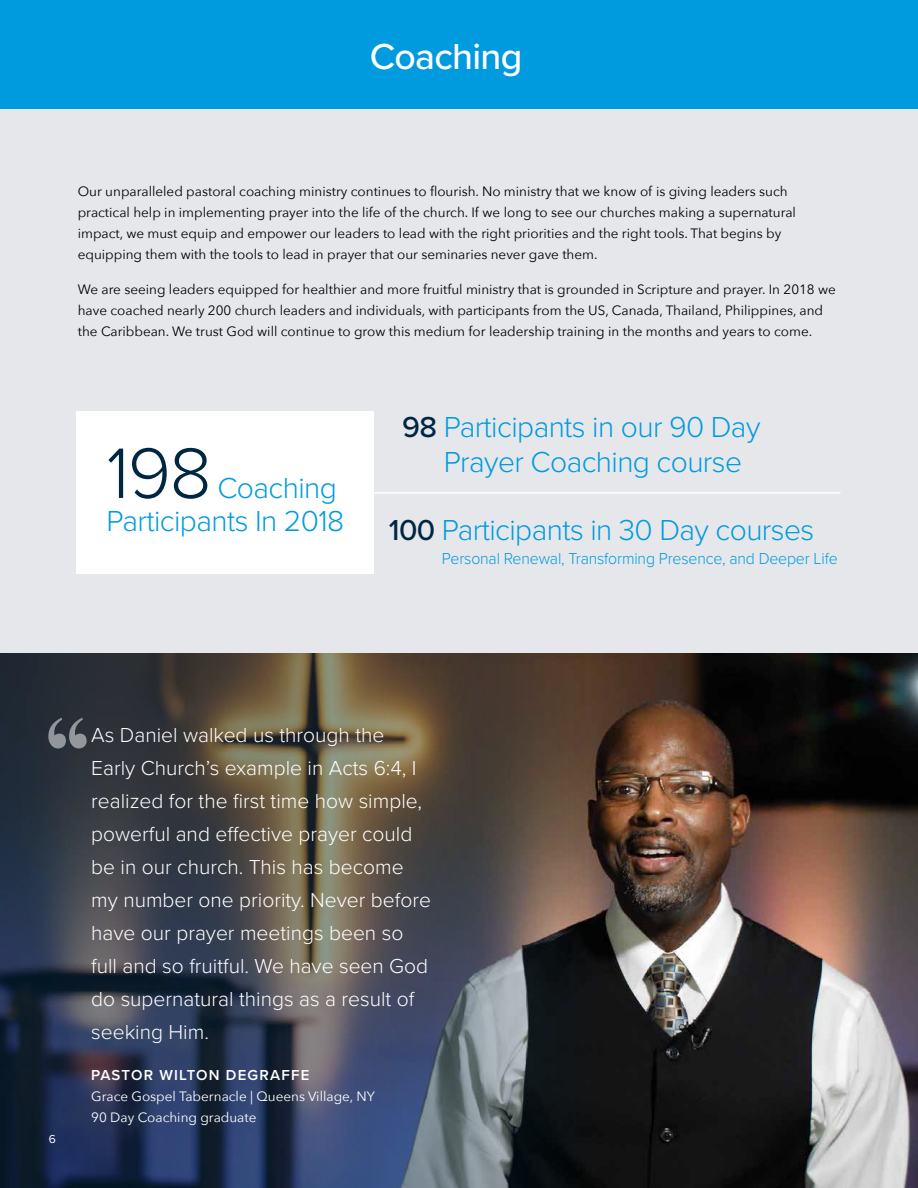
<style>
.page{position:relative;width:918px;height:1188px;background:#fff}
.page>*{position:absolute;margin:0;border:0;box-sizing:border-box;transform-origin:0 0}
.t1{font:300 73.95px "Proxima Nova";color:#002742}
.t2{font:500 37.5px "Proxima Nova";letter-spacing:-.02em;color:#fff}
.t3{font:300 30px/34.5px "Proxima Nova";letter-spacing:-.02em;color:#009bdf}
.t4{font:300 21px/33px "Proxima Nova";color:#fff}
.t5{font:300 16.5px "Proxima Nova";letter-spacing:-.01em;color:#009bdf;scale:.96 1}
.t6{font:600 15px "Proxima Nova";letter-spacing:.08em;color:#fff}
.t7{font:13.5px/21px "Avenir Next";color:#000}
.t8{font:13.5px/21px "Avenir Next";color:#fff}
.t9{font:12px "Proxima Nova";color:#fff}
.s1{font-weight:500;color:#002742}
</style>
<div class="page">
<div style="left:0;top:109px;width:918px;height:544px;background:#e6e7ea"></div>
<img style="left:585px;top:653px;width:333px;height:535px">
<img style="left:0;top:653px;width:585px;height:535px">
<svg style="left:48px;top:718px;width:39px;height:30px"></svg>
<div style="left:0;top:0;width:918px;height:109px;background:#009bdf"></div>
<hr style="left:369px;top:492px;width:472px;height:2px;background:#fff">
<div style="left:76px;top:411px;width:298px;height:163px;background:#fff"></div>
<h2 class="t2" style="left:370px;top:28px;width:154px">Coaching</h2>
<p class="t7" style="left:78px;top:180px;width:720px">Our unparalleled pastoral coaching ministry continues to flourish. No ministry that we know of is giving leaders such practical help in implementing prayer into the life of the church. If we long to see our churches making a supernatural impact, we must equip and empower our leaders to lead with the right priorities and the right tools. That begins by equipping them with the tools to lead in prayer that our seminaries never gave them.</p>
<p class="t7" style="left:78px;top:278px;width:760px">We are seeing leaders equipped for healthier and more fruitful ministry that is grounded in Scripture and prayer. In 2018 we have coached nearly 200 church leaders and individuals, with participants from the US, Canada, Thailand, Philippines, and the Caribbean. We trust God will continue to grow this medium for leadership training in the months and years to come.</p>
<h1 class="t1" style="left:106px;top:418px;width:107px">198</h1>
<h3 class="t3" style="left:107px;top:470px;width:239px;line-height:33px;text-align:right">Coaching<br>Participants In 2018</h3>
<h3 class="t3" style="left:444px;top:409px;width:318px;text-indent:-41px"><span class="s1">98</span> Participants in our 90 Day<br>Prayer Coaching course</h3>
<h3 class="t3" style="left:389px;top:511px;width:427px"><span class="s1">100</span> Participants in 30 Day courses</h3>
<p class="t5" style="left:442px;top:546px;width:414px">Personal Renewal, Transforming Presence, and Deeper Life</p>
<p class="t9" style="left:49px;top:1133px;width:9px">6</p>
<p class="t4" style="left:91px;top:717px;width:341px">As Daniel walked us through the<br>Early Church’s example in Acts 6:4, I realized for the first time how simple, powerful and effective prayer could be in our church. This has become my number one priority. Never before have our prayer meetings been so full and so fruitful. We have seen God do supernatural things as a result of seeking Him.</p>
<p class="t6" style="left:91px;top:1064px;width:220px">PASTOR WILTON DEGRAFFE</p>
<p class="t8" style="left:91px;top:1085px;width:285px">Grace Gospel Tabernacle | Queens Village, NY<br>90 Day Coaching graduate</p>
</div>
